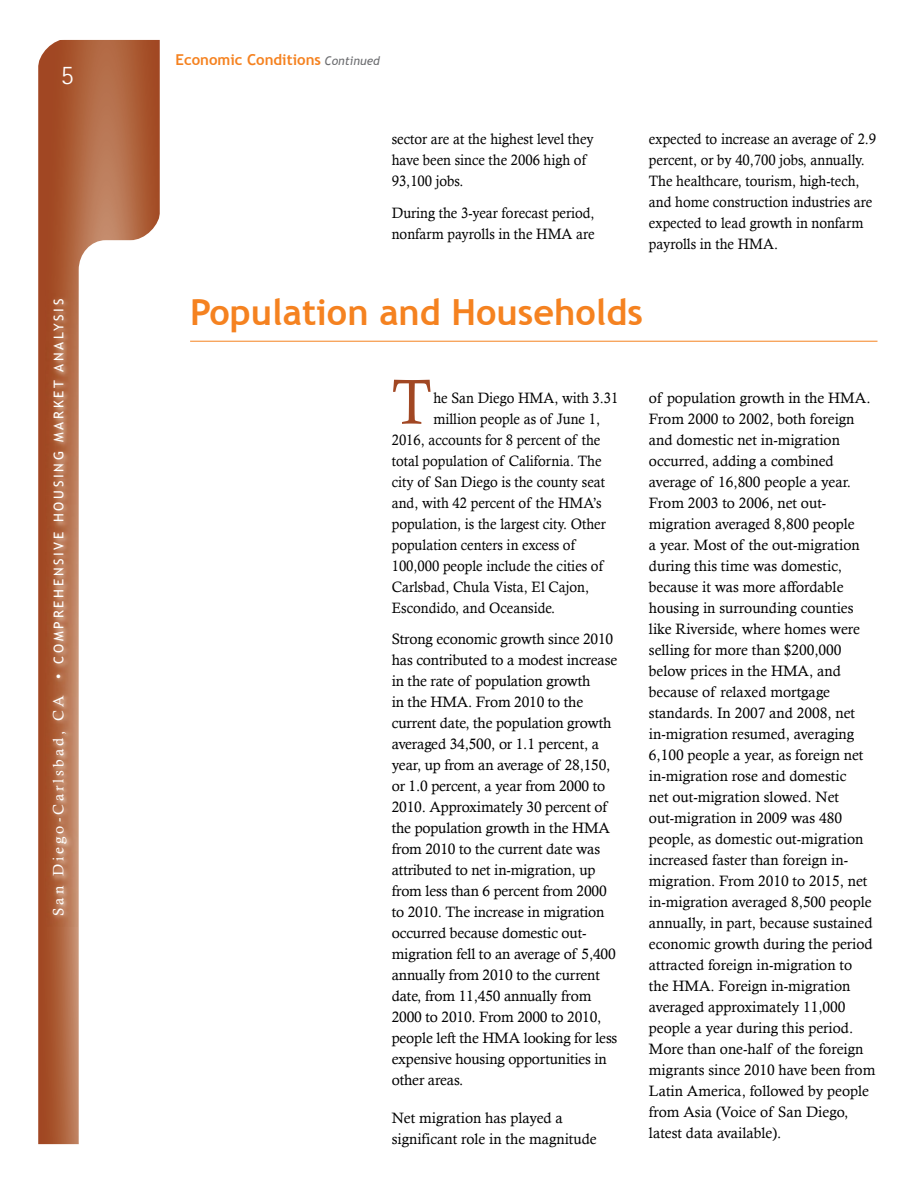
<style>
.page{position:relative;width:918px;height:1188px;background:#fff}
.page>*{position:absolute;margin:0;border:0;box-sizing:border-box;transform-origin:0 0}
.body_text{font:63.75px "Calisto";color:#a14723;scale:.95 1}
.level1{font:700 36px "Trebuchet MS";color:#f58220}
.t1{font:300 27px "Rotis Sans Serif";color:#fff}
.body_text-2{font:15px/21px "Calisto";color:#000}
.body_text-3{font:15px/21px "Calisto";color:#000;scale:.95 1}
.t2{font:700 15px "Trebuchet MS";color:#f58220}
.t3{font:13.5px "Trebuchet MS";letter-spacing:.2em;color:#fff}
.s1{font-family:"Calisto";font-size:15px}
.s2{font-weight:400;font-style:italic;font-size:12px;color:#6d6e71}
</style>
<div class="page">
<svg style="left:38px;top:40px;width:122px;height:1104px;background:#ae613c"></svg>
<svg style="left:79px;top:240px;width:81px;height:904px"></svg>
<svg style="left:38px;top:39px;width:30px;height:30px"></svg>
<svg style="left:130px;top:210px;width:30px;height:36px"></svg>
<img style="left:46px;top:290px;width:31px;height:636px">
<hr style="left:190px;top:341px;width:688px;height:1px;background:#f58220">
<h3 class="t1" style="left:61px;top:60px;width:14px">5</h3>
<p class="t3" style="left:51px;top:916px;width:619px;rotate:-90deg"><span class="s1">San Diego-Carlsbad, CA •</span> COMPREHENSIVE HOUSING MARKET ANALYSIS</p>
<p class="t2" style="left:176px;top:50px;width:206px">Economic Conditions <span class="s2">Continued</span></p>
<p class="body_text-3" style="left:392px;top:128px;width:214px">sector are at the highest level they have been since the 2006 high of<br>93,100 jobs.</p>
<p class="body_text-3" style="left:392px;top:202px;width:215px">During the 3-year forecast period, nonfarm payrolls in the HMA are</p>
<p class="body_text-3" style="left:649px;top:128px;width:241px">expected to increase an average of 2.9 percent, or by 40,700 jobs, annually.<br>The healthcare, tourism, high-tech, and home construction industries are expected to lead growth in nonfarm payrolls in the HMA.</p>
<p class="level1" style="left:190px;top:290px;width:454px">Population and Households</p>
<p class="body_text" style="left:392px;top:365px;width:43px">T</p>
<p class="body_text-3" style="left:433px;top:387px;width:196px">he San Diego HMA, with 3.31</p>
<p class="body_text-3" style="left:433px;top:408px;width:177px">million people as of June 1,</p>
<p class="body_text-3" style="left:392px;top:429px;width:221px">2016, accounts for 8 percent of the</p>
<p class="body_text-3" style="left:392px;top:450px;width:222px">total population of California. The</p>
<p class="body_text-3" style="left:392px;top:471px;width:226px">city of San Diego is the county seat</p>
<p class="body_text-3" style="left:392px;top:492px;width:222px">and, with 42 percent of the HMA’s</p>
<p class="body_text-3" style="left:392px;top:513px;width:227px">population, is the largest city. Other</p>
<p class="body_text-3" style="left:392px;top:534px;width:194px">population centers in excess of</p>
<p class="body_text-3" style="left:392px;top:555px;width:224px">100,000 people include the cities of</p>
<p class="body_text-3" style="left:392px;top:576px;width:209px">Carlsbad, Chula Vista, El Cajon,</p>
<p class="body_text-3" style="left:392px;top:597px;width:174px">Escondido, and Oceanside.</p>
<p class="body_text-2" style="left:392px;top:629px;width:227px">Strong economic growth since 2010 has contributed to a modest increase in the rate of population growth<br>in the HMA. From 2010 to the current date, the population growth averaged 34,500, or 1.1 percent, a year, up from an average of 28,150, or 1.0 percent, a year from 2000 to<br>2010. Approximately 30 percent of the population growth in the HMA from 2010 to the current date was attributed to net in-migration, up from less than 6 percent from 2000 to 2010. The increase in migration occurred because domestic out&shy;migration fell to an average of 5,400 annually from 2010 to the current date, from 11,450 annually from<br>2000 to 2010. From 2000 to 2010, people left the HMA looking for less expensive housing opportunities in other areas.</p>
<p class="body_text-2" style="left:392px;top:1107px;width:206px">Net migration has played a significant role in the magnitude</p>
<p class="body_text-2" style="left:649px;top:387px;width:228px">of population growth in the HMA.<br>From 2000 to 2002, both foreign and domestic net in-migration occurred, adding a combined average of 16,800 people a year.<br>From 2003 to 2006, net out&shy;migration averaged 8,800 people<br>a year. Most of the out-migration during this time was domestic, because it was more affordable housing in surrounding counties like Riverside, where homes were selling for more than $200,000 below prices in the HMA, and because of relaxed mortgage standards. In 2007 and 2008, net in-migration resumed, averaging<br>6,100 people a year, as foreign net in-migration rose and domestic<br>net out-migration slowed. Net out-migration in 2009 was 480 people, as domestic out-migration increased faster than foreign in&shy;migration. From 2010 to 2015, net in-migration averaged 8,500 people annually, in part, because sustained economic growth during the period attracted foreign in-migration to the HMA. Foreign in-migration averaged approximately 11,000 people a year during this period.<br>More than one-half of the foreign migrants since 2010 have been from<br>Latin America, followed by people from Asia (Voice of San Diego, latest data available).</p>
</div>
